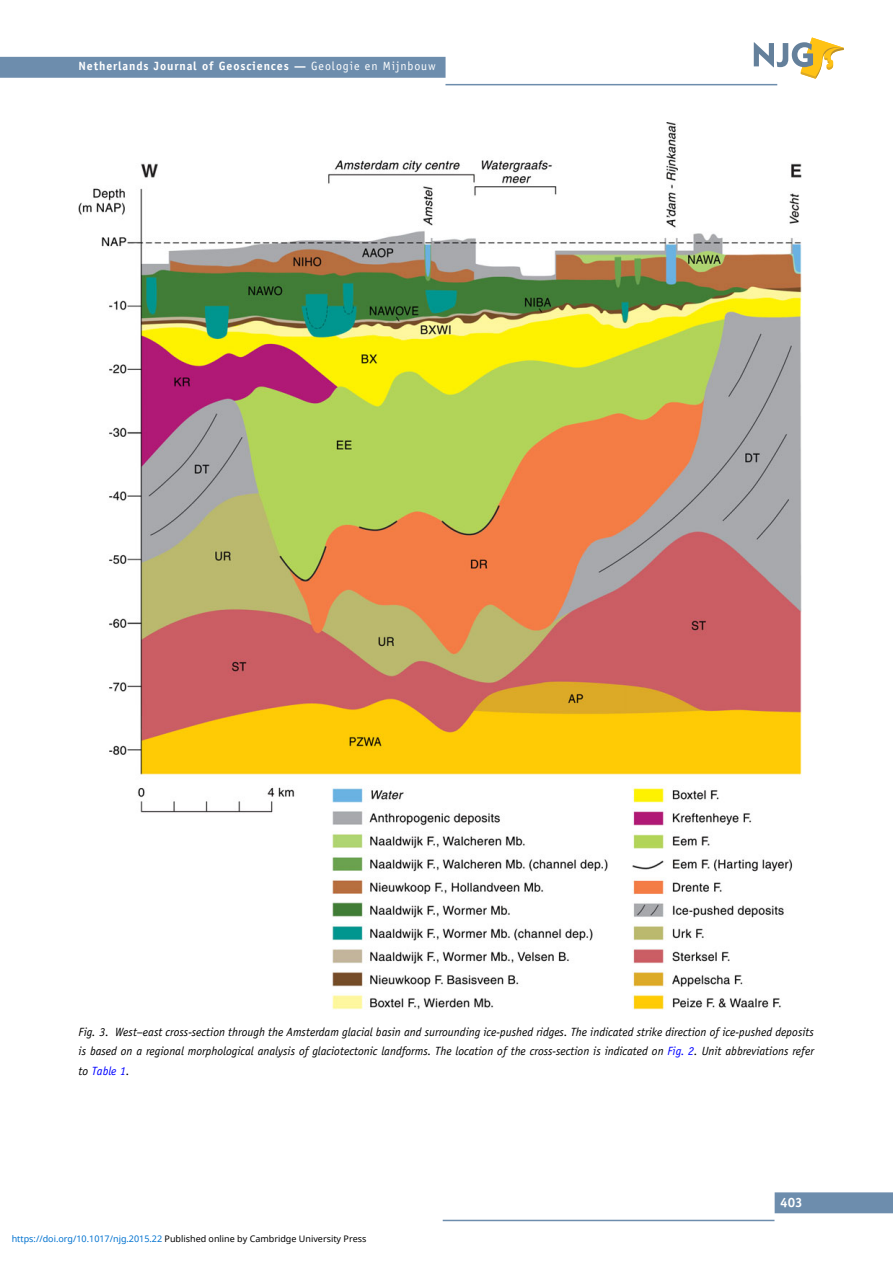
<style>
.page{position:relative;width:893px;height:1263px;background:#fff}
.page>*{position:absolute;margin:0;border:0;box-sizing:border-box;transform-origin:0 0}
.t1{font:700 13.5px "Officina Sans";color:#fff}
.t2{font:italic 12px/19.5px "Officina Sans";color:#000;text-align:justify}
.t3{font:700 12px "Officina Sans";letter-spacing:.07em;color:#fff}
.t4{font:9px "Noto Sans";color:#000}
.s1{font-weight:400}
.s2{color:#00f}
.s3{color:#0172cf}
</style>
<div class="page">
<svg style="left:754px;top:38px;width:90px;height:41px"></svg>
<div style="left:0;top:57px;width:446px;height:21px;background:#6d8dad"></div>
<hr style="left:445px;top:84px;width:332px;height:1px;background:#6d8dad">
<img style="left:79px;top:123px;width:722px;height:886px">
<div style="left:775px;top:1192px;width:118px;height:21px;background:#6d8dad"></div>
<hr style="left:443px;top:1220px;width:331px;height:1px;background:#6d8dad">
<p class="t3" style="left:79px;top:62px;width:359px">Netherlands Journal of Geosciences — <span class="s1">Geologie en Mijnbouw</span></p>
<p class="t2" style="left:79px;top:1023px;width:737px">Fig. 3. West–east cross-section through the Amsterdam glacial basin and surrounding ice-pushed ridges. The indicated strike direction of ice-pushed deposits is based on a regional morphological analysis of glaciotectonic landforms. The location of the cross-section is indicated on <span class="s2">Fig. 2</span>. Unit abbreviations refer to <span class="s2">Table 1</span>.</p>
<p class="t4" style="left:12px;top:1232px;width:356px"><span class="s3">https://doi.org/10.1017/njg.2015.22</span> Published online by Cambridge University Press</p>
<p class="t1" style="left:780px;top:1197px;width:24px">403</p>
</div>
